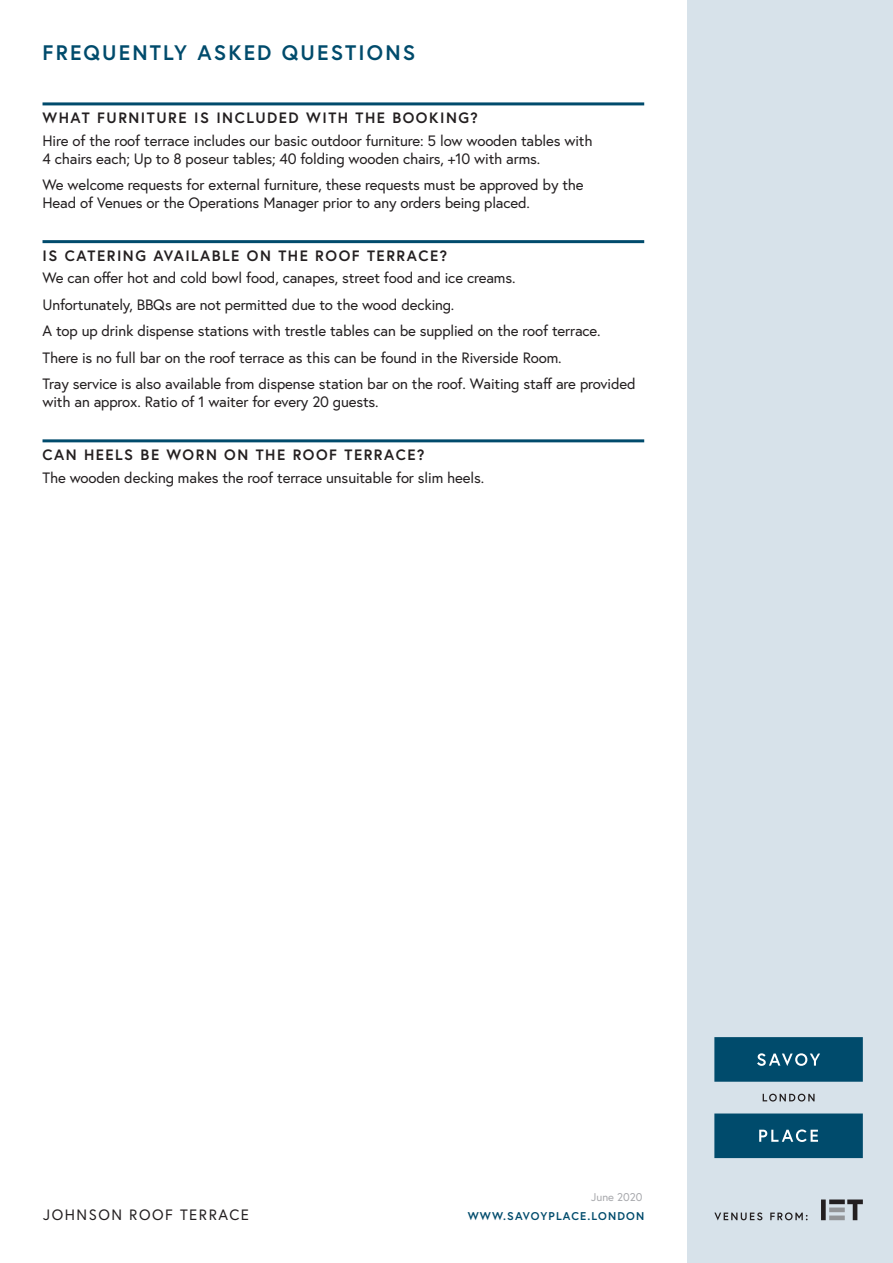
<style>
.page{position:relative;width:893px;height:1263px;background:#fff}
.page>*{position:absolute;margin:0;border:0;box-sizing:border-box;transform-origin:0 0}
.t1{font:700 21px "Europa";letter-spacing:.1em;color:#004b6c}
.Body_Copy{font:15px/18px "Europa";letter-spacing:-.01em;color:#231f20}
.t2{font:700 15px "Europa";letter-spacing:.1em;color:#231f20}
.Sub-headings{font:15px "Europa";letter-spacing:.1em;color:#231f20}
.t3{font:700 11.25px "Europa";letter-spacing:.1em;color:#004b6c}
.t4{font:11.25px "Europa";color:#a8a9ad}
</style>
<div class="page">
<div style="left:687px;top:0;width:206px;height:1263px;background:#d7e2ea"></div>
<svg style="left:821px;top:1199px;width:42px;height:21px"></svg>
<svg style="left:714px;top:1212px;width:48px;height:8px"></svg>
<svg style="left:770px;top:1212px;width:38px;height:8px"></svg>
<svg style="left:714px;top:1037px;width:149px;height:121px"></svg>
<hr style="left:43px;top:102px;width:601px;height:3px;background:#004b6c">
<hr style="left:43px;top:240px;width:601px;height:3px;background:#004b6c">
<hr style="left:43px;top:439px;width:601px;height:3px;background:#004b6c">
<p class="t1" style="left:43px;top:38px;width:374px">FREQUENTLY ASKED QUESTIONS</p>
<p class="t2" style="left:43px;top:108px;width:437px">WHAT FURNITURE IS INCLUDED WITH THE BOOKING?</p>
<p class="Body_Copy" style="left:43px;top:131px;width:551px">Hire of the roof terrace includes our basic outdoor furniture: 5 low wooden tables with<br>4 chairs each; Up to 8 poseur tables; 40 folding wooden chairs, +10 with arms.</p>
<p class="Body_Copy" style="left:43px;top:176px;width:543px">We welcome requests for external furniture, these requests must be approved by the<br>Head of Venues or the Operations Manager prior to any orders being placed.</p>
<p class="t2" style="left:43px;top:246px;width:406px">IS CATERING AVAILABLE ON THE ROOF TERRACE?</p>
<p class="Body_Copy" style="left:43px;top:269px;width:474px">We can offer hot and cold bowl food, canapes, street food and ice creams.</p>
<p class="Body_Copy" style="left:43px;top:295px;width:413px">Unfortunately, BBQs are not permitted due to the wood decking.</p>
<p class="Body_Copy" style="left:43px;top:322px;width:560px">A top up drink dispense stations with trestle tables can be supplied on the roof terrace.</p>
<p class="Body_Copy" style="left:43px;top:348px;width:521px">There is no full bar on the roof terrace as this can be found in the Riverside Room.</p>
<p class="Body_Copy" style="left:43px;top:375px;width:595px">Tray service is also available from dispense station bar on the roof. Waiting staff are provided with an approx. Ratio of 1 waiter for every 20 guests.</p>
<p class="t2" style="left:43px;top:445px;width:383px">CAN HEELS BE WORN ON THE ROOF TERRACE?</p>
<p class="Body_Copy" style="left:43px;top:468px;width:443px">The wooden decking makes the roof terrace unsuitable for slim heels.</p>
<p class="Sub-headings" style="left:43px;top:1205px;width:207px">JOHNSON ROOF TERRACE</p>
<p class="t4" style="left:591px;top:1190px;width:53px">June 2020</p>
<p class="t3" style="left:468px;top:1209px;width:178px">WWW.SAVOYPLACE.LONDON</p>
</div>
